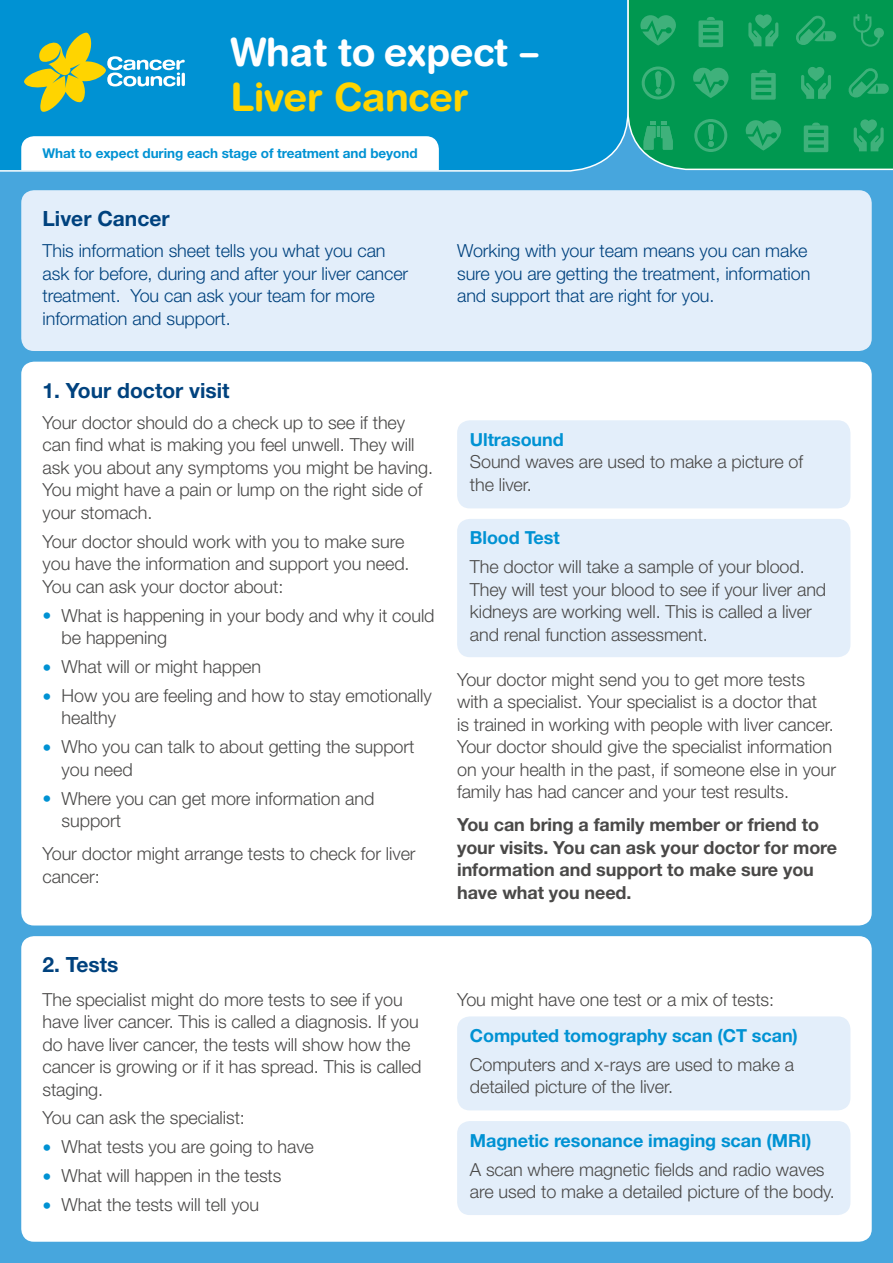
<style>
.page{position:relative;width:893px;height:1263px;background:#47a6dd}
.page>*{position:absolute;margin:0;border:0;box-sizing:border-box;transform-origin:0 0}
.t1{font:700 39px "Helvetica Rounded LT Std";letter-spacing:-.01em;color:#fff}
.t2{font:700 39px "Helvetica Rounded LT Std";letter-spacing:-.01em;color:#ffd400}
.t3{font:700 21px "Helvetica Neue LT Std";color:#00427e}
.t4{font:300 18px/22.5px "Helvetica Neue LT Std";letter-spacing:-.005em;color:#4a4948}
.t5{font:300 18px/22.5px "Helvetica Neue LT Std";letter-spacing:-.005em;color:#00427e}
.t6{font:700 18px/22.5px "Helvetica Neue LT Std";letter-spacing:-.005em;color:#4a4948}
.t7{font:700 18px "Helvetica Neue LT Std";letter-spacing:-.005em;color:#0092d3}
.t8{font:700 13.5px "Helvetica Neue LT Std";letter-spacing:-.005em;color:#0092d3}
.s1{color:#0092d3}
</style>
<div class="page">
<div style="left:0;top:0;width:628px;height:172px;background:#0092d3"></div>
<svg style="left:628px;top:0;width:265px;height:169px;background:#0d9d5a"></svg>
<div style="left:21px;top:136px;width:418px;height:34px;background:#fff"></div>
<svg style="left:24px;top:33px;width:161px;height:79px;background:#4fa9a4"></svg>
<div style="left:21px;top:190px;width:851px;height:161px;background:#e3eefa;border-radius:13px"></div>
<div style="left:21px;top:362px;width:851px;height:563px;background:#fff;border-radius:13px"></div>
<div style="left:21px;top:936px;width:851px;height:306px;background:#fff;border-radius:13px"></div>
<div style="left:457px;top:420px;width:393px;height:88px;background:#e3eefa;border-radius:13px"></div>
<div style="left:457px;top:519px;width:393px;height:138px;background:#e3eefa;border-radius:13px"></div>
<div style="left:457px;top:1016px;width:393px;height:94px;background:#e3eefa;border-radius:13px"></div>
<div style="left:457px;top:1121px;width:393px;height:94px;background:#e3eefa;border-radius:13px"></div>
<h1 class="t1" style="left:230px;top:28px;width:310px">What to expect –</h1>
<h1 class="t2" style="left:230px;top:73px;width:240px">Liver Cancer</h1>
<p class="t8" style="left:43px;top:145px;width:377px">What to expect during each stage of treatment and beyond</p>
<p class="t3" style="left:43px;top:206px;width:129px">Liver Cancer</p>
<p class="t5" style="left:43px;top:239px;width:367px">This information sheet tells you what you can ask for before, during and after your liver cancer treatment. You can ask your team for more information and support.</p>
<p class="t5" style="left:457px;top:239px;width:355px">Working with your team means you can make sure you are getting the treatment, information and support that are right for you.</p>
<p class="t3" style="left:43px;top:377px;width:189px">1. Your doctor visit</p>
<p class="t4" style="left:43px;top:411px;width:392px">Your doctor should do a check up to see if they can find what is making you feel unwell. They will ask you about any symptoms you might be having.<br>You might have a pain or lump on the right side of your stomach.</p>
<p class="t4" style="left:43px;top:530px;width:369px">Your doctor should work with you to make sure you have the information and support you need.<br>You can ask your doctor about:</p>
<p class="t4" style="left:62px;top:604px;width:374px;text-indent:-19px"><span class="s1">•</span> What is happening in your body and why it could be happening</p>
<p class="t4" style="left:43px;top:655px;width:220px"><span class="s1">•</span> What will or might happen</p>
<p class="t4" style="left:62px;top:684px;width:371px;text-indent:-19px"><span class="s1">•</span> How you are feeling and how to stay emotionally healthy</p>
<p class="t4" style="left:62px;top:735px;width:354px;text-indent:-19px"><span class="s1">•</span> Who you can talk to about getting the support you need</p>
<p class="t4" style="left:62px;top:787px;width:314px;text-indent:-19px"><span class="s1">•</span> Where you can get more information and support</p>
<p class="t4" style="left:43px;top:842px;width:375px">Your doctor might arrange tests to check for liver cancer:</p>
<p class="t3" style="left:43px;top:952px;width:77px">2. Tests</p>
<p class="t4" style="left:43px;top:987px;width:380px">The specialist might do more tests to see if you have liver cancer. This is called a diagnosis. If you do have liver cancer, the tests will show how the cancer is growing or if it has spread. This is called staging.</p>
<p class="t4" style="left:43px;top:1106px;width:204px">You can ask the specialist:</p>
<p class="t4" style="left:43px;top:1135px;width:273px"><span class="s1">•</span> What tests you are going to have</p>
<p class="t4" style="left:43px;top:1164px;width:240px"><span class="s1">•</span> What will happen in the tests</p>
<p class="t4" style="left:43px;top:1193px;width:218px"><span class="s1">•</span> What the tests will tell you</p>
<p class="t7" style="left:470px;top:428px;width:95px">Ultrasound</p>
<p class="t4" style="left:470px;top:450px;width:335px">Sound waves are used to make a picture of the liver.</p>
<p class="t7" style="left:470px;top:527px;width:91px">Blood Test</p>
<p class="t4" style="left:470px;top:555px;width:358px">The doctor will take a sample of your blood.<br>They will test your blood to see if your liver and kidneys are working well. This is called a liver and renal function assessment.</p>
<p class="t4" style="left:457px;top:668px;width:380px">Your doctor might send you to get more tests with a specialist. Your specialist is a doctor that<br>is trained in working with people with liver cancer.<br>Your doctor should give the specialist information on your health in the past, if someone else in your family has had cancer and your test results.</p>
<p class="t6" style="left:457px;top:813px;width:382px">You can bring a family member or friend to your visits. You can ask your doctor for more information and support to make sure you have what you need.</p>
<p class="t4" style="left:457px;top:987px;width:319px">You might have one test or a mix of tests:</p>
<p class="t7" style="left:470px;top:1024px;width:330px">Computed tomography scan (CT scan)</p>
<p class="t4" style="left:470px;top:1053px;width:326px">Computers and x-rays are used to make a detailed picture of the liver.</p>
<p class="t7" style="left:470px;top:1129px;width:343px">Magnetic resonance imaging scan (MRI)</p>
<p class="t4" style="left:470px;top:1157px;width:366px">A scan where magnetic fields and radio waves are used to make a detailed picture of the body.</p>
</div>
